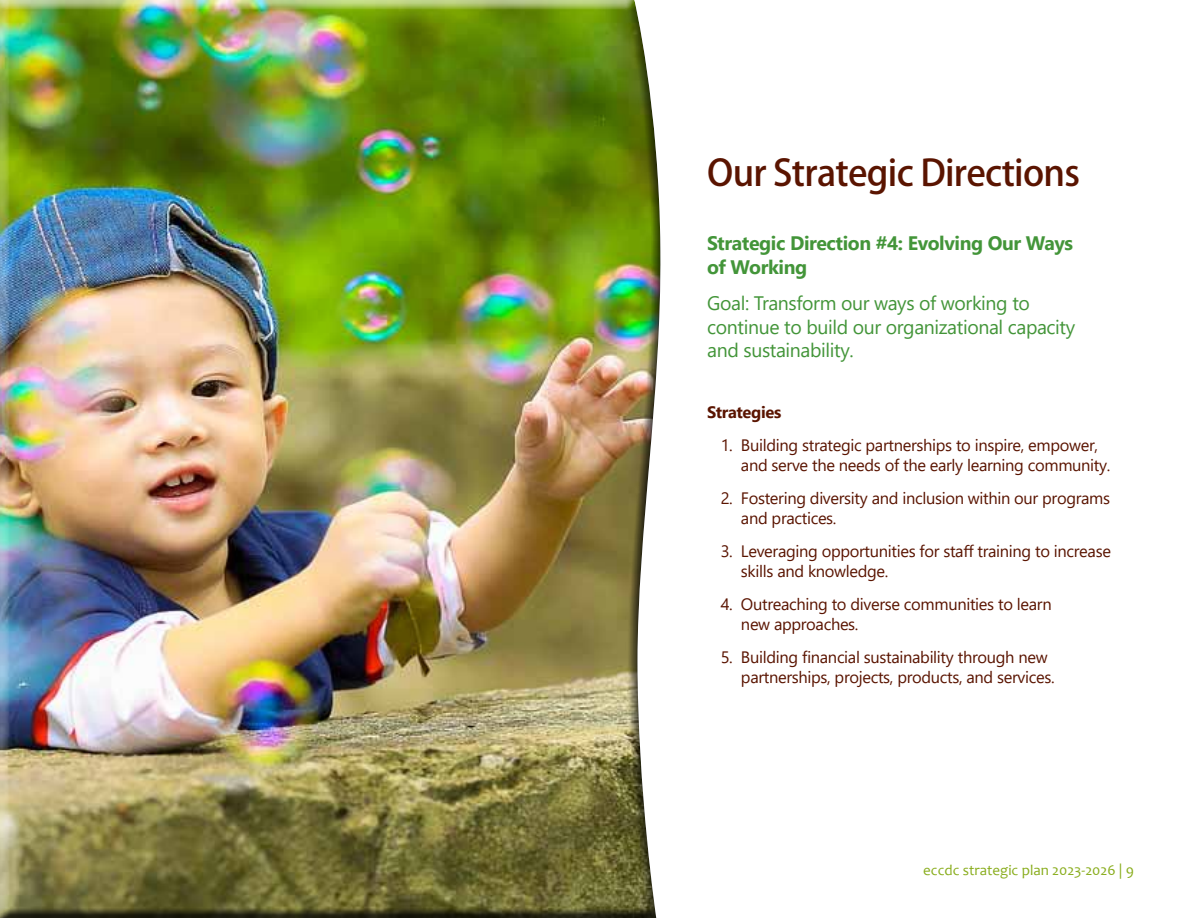
<style>
.page{position:relative;width:1188px;height:918px;background:#fff}
.page>*{position:absolute;margin:0;border:0;box-sizing:border-box;transform-origin:0 0}
.t1{font:500 36px "Koz Go Pro";letter-spacing:-.02em;color:#5a1400}
.t2{font:19.5px/23.4px "Segoe UI";letter-spacing:-.02em;color:#439539}
.t3{font:700 19.5px/23.4px "Segoe UI";letter-spacing:-.02em;color:#439539}
.t4{font:16.5px/19.8px "Segoe UI";letter-spacing:-.02em;color:#5a1400}
.t5{font:700 16.5px "Segoe UI";letter-spacing:-.02em;color:#5a1400}
.t6{font:15px "Candara";color:#89ad1d}
.s1{font-family:"Segoe UI"}
</style>
<div class="page">
<div style="left:0;top:0;width:661px;height:918px;background:#000;opacity:.75"></div>
<h1 class="t1" style="left:707px;top:150px;width:374px">Our Strategic Directions</h1>
<p class="t3" style="left:707px;top:230px;width:367px">Strategic Direction #4: Evolving Our Ways of Working</p>
<p class="t2" style="left:707px;top:290px;width:370px">Goal: Transform our ways of working to continue to build our organizational capacity and sustainability.</p>
<p class="t5" style="left:707px;top:396px;width:76px">Strategies</p>
<p class="t4" style="left:741px;top:434px;width:371px;text-indent:-20px">1. Building strategic partnerships to inspire, empower, and serve the needs of the early learning community.</p>
<p class="t4" style="left:741px;top:487px;width:371px;text-indent:-20px">2. Fostering diversity and inclusion within our programs and practices.</p>
<p class="t4" style="left:741px;top:540px;width:371px;text-indent:-20px">3. Leveraging opportunities for staff training to increase skills and knowledge.</p>
<p class="t4" style="left:741px;top:593px;width:312px;text-indent:-20px">4. Outreaching to diverse communities to learn new approaches.</p>
<p class="t4" style="left:741px;top:646px;width:315px;text-indent:-20px">5. Building financial sustainability through new partnerships, projects, products, and services.</p>
<p class="t6" style="left:923px;top:861px;width:212px">eccdc strategic plan 2023-2026 <span class="s1">|</span> 9</p>
</div>
